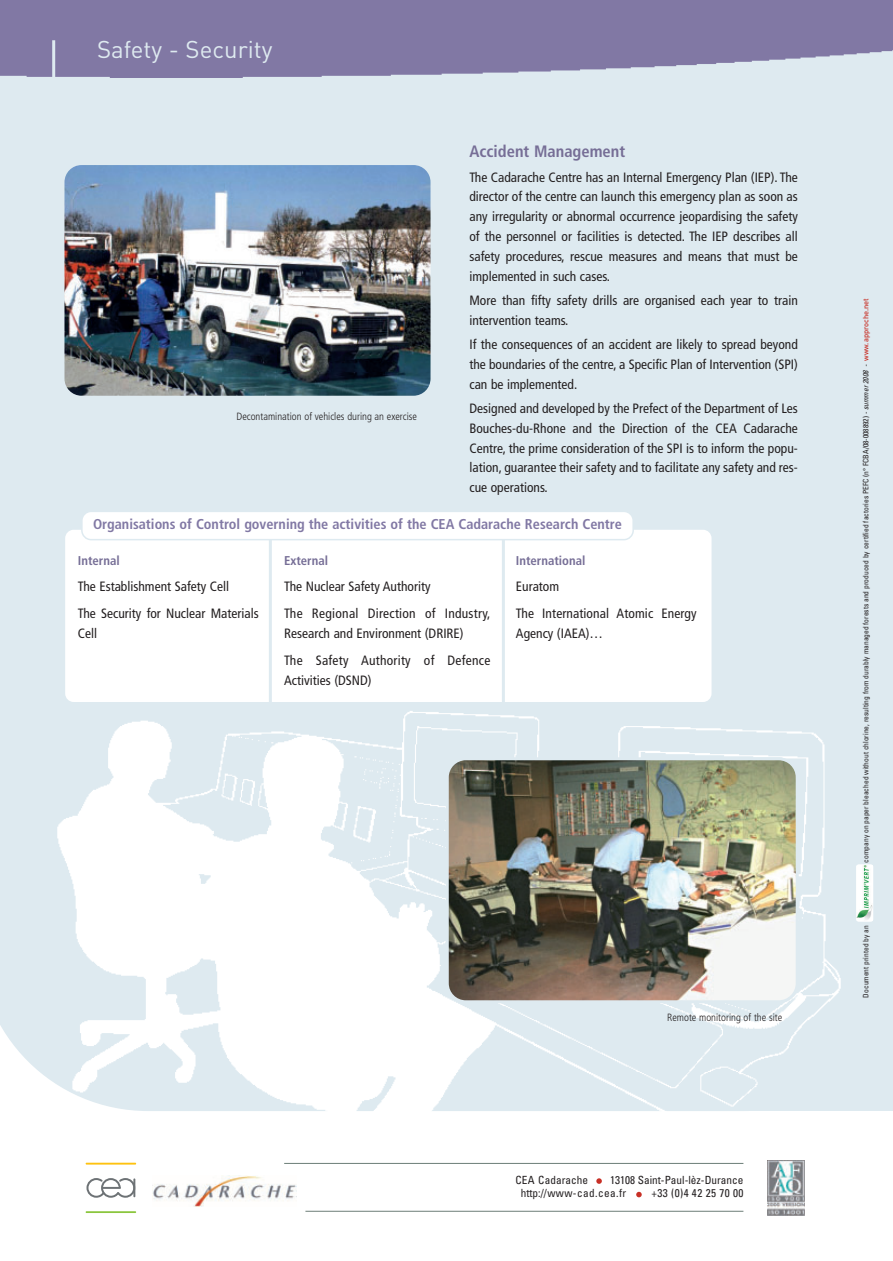
<style>
.page{position:relative;width:893px;height:1261px;background:#fff}
.page>*{position:absolute;margin:0;border:0;box-sizing:border-box;transform-origin:0 0}
.t1{font:24px "DIN";color:#deeaf0}
.t2{font:700 condensed 16.5px "Frutiger";color:#766e96}
.t3{font:700 condensed 14.25px "Frutiger";color:#8178a4}
.t4{font:condensed 13.5px/19.8px "Frutiger";color:#231f20}
.t5{font:condensed 13.5px/26.5px "Frutiger";letter-spacing:.02em;color:#231f20}
.t6{font:700 condensed 12.75px "Frutiger";color:#766e96}
.t7{font:condensed 11.25px/13.5px "Univers";color:#231f20}
.t8{font:300 condensed 10.5px "Frutiger";color:#231f20}
.t9{font:condensed 7.5px "Univers";color:#231f20}
.s1{font-style:italic}
.s2{font-family:"DIN";font-weight:500;font-stretch:normal;color:#c83026}
</style>
<div class="page">
<div style="left:0;top:168px;width:169px;height:915px;background:#deeaf0"></div>
<svg style="left:0;top:0;width:892px;height:168px;background:#b3b5cc"></svg>
<div style="left:169px;top:0;width:724px;height:1111px;background:#deeaf0"></div>
<img style="left:55px;top:700px;width:786px;height:411px">
<img style="left:61px;top:165px;width:370px;height:234px">
<hr style="left:52px;top:40px;width:3px;height:41px;background:#deeaf0">
<svg style="left:636px;top:1192px;width:6px;height:5px"></svg>
<svg style="left:596px;top:1178px;width:6px;height:6px"></svg>
<hr style="left:305px;top:1211px;width:438px;height:1px;background:#6c7e77">
<img style="left:153px;top:1175px;width:144px;height:31px">
<svg style="left:86px;top:1178px;width:50px;height:20px"></svg>
<hr style="left:86px;top:1163px;width:50px;height:1px;background:#fec210">
<hr style="left:86px;top:1211px;width:50px;height:2px;background:#8bc63e">
<hr style="left:284px;top:1163px;width:459px;height:1px;background:#6c7e77">
<img style="left:768px;top:1160px;width:36px;height:55px">
<div style="left:65px;top:530px;width:646px;height:172px;background:#fff;border-radius:9px"></div>
<hr style="left:269px;top:530px;width:3px;height:176px;background:#deeaf0">
<hr style="left:502px;top:530px;width:3px;height:176px;background:#deeaf0">
<svg style="left:81px;top:511px;width:553px;height:29px"></svg>
<img style="left:446px;top:757px;width:353px;height:246px">
<div style="left:856px;top:864px;width:17px;height:58px;background:#fff;border-radius:3px"></div>
<img style="left:857px;top:866px;width:16px;height:54px">
<h1 class="t1" style="left:97px;top:41px;width:177px">Safety - Security</h1>
<p class="t8" style="left:237px;top:412px;width:182px">Decontamination of vehicles during an exercise</p>
<p class="t2" style="left:469px;top:145px;width:157px">Accident Management</p>
<p class="t4" style="left:469px;top:168px;width:330px;text-align:justify">The Cadarache Centre has an Internal Emergency Plan (IEP). The director of the centre can launch this emergency plan as soon as any irregularity or abnormal occurrence jeopardising the safety of the personnel or facilities is detected. The IEP describes all safety procedures, rescue measures and means that must be implemented in such cases.</p>
<p class="t4" style="left:469px;top:291px;width:330px">More than fifty safety drills are organised each year to train intervention teams.</p>
<p class="t4" style="left:469px;top:335px;width:330px;text-align:justify">If the consequences of an accident are likely to spread beyond the boundaries of the centre, a Specific Plan of Intervention (SPI) can be implemented.</p>
<p class="t4" style="left:469px;top:399px;width:330px;text-align:justify">Designed and developed by the Prefect of the Department of Les Bouches-du-Rhone and the Direction of the CEA Cadarache Centre, the prime consideration of the SPI is to inform the popu&shy;lation, guarantee their safety and to facilitate any safety and res&shy;cue operations.</p>
<p class="t3" style="left:93px;top:519px;width:530px">Organisations of Control governing the activities of the CEA Cadarache Research Centre</p>
<p class="t6" style="left:78px;top:555px;width:43px">Internal</p>
<p class="t4" style="left:78px;top:575px;width:182px;line-height:26.5px">The Establishment Safety Cell<br>The Security for Nuclear Materials</p>
<p class="t4" style="left:78px;top:625px;width:21px">Cell</p>
<p class="t6" style="left:284px;top:555px;width:45px">External</p>
<p class="t5" style="left:284px;top:575px;width:208px">The Nuclear Safety Authority<br>The Regional Direction of Industry,</p>
<p class="t4" style="left:284px;top:621px;width:208px;line-height:26.5px">Research and Environment (DRIRE)<br>The Safety Authority of Defence</p>
<p class="t4" style="left:284px;top:672px;width:89px">Activities (DSND)</p>
<p class="t6" style="left:516px;top:555px;width:71px">International</p>
<p class="t4" style="left:516px;top:575px;width:182px;line-height:26.5px">Euratom<br>The International Atomic Energy</p>
<p class="t4" style="left:516px;top:625px;width:89px">Agency (IAEA)…</p>
<p class="t8" style="left:667px;top:1013px;width:116px">Remote monitoring of the site</p>
<p class="t7" style="left:515px;top:1174px;width:74px">CEA Cadarache</p>
<p class="t7" style="left:521px;top:1174px;width:224px;text-indent:89px">13108 Saint-Paul-lèz-Durance http://www-cad.cea.fr</p>
<p class="t7" style="left:651px;top:1187px;width:93px">+33 (0)4 42 25 70 00</p>
<p class="t9" style="left:863px;top:862px;width:566px;rotate:-90deg">company on paper bleached without chlorine, resulting from durably managed forests and produced by certified factories PEFC (n° FCBA/08-008892) - <span class="s1">summer2008 -</span> <span class="s2">www.approche.net</span></p>
<p class="t9" style="left:863px;top:997px;width:74px;rotate:-90deg">Document printed by an</p>
</div>
